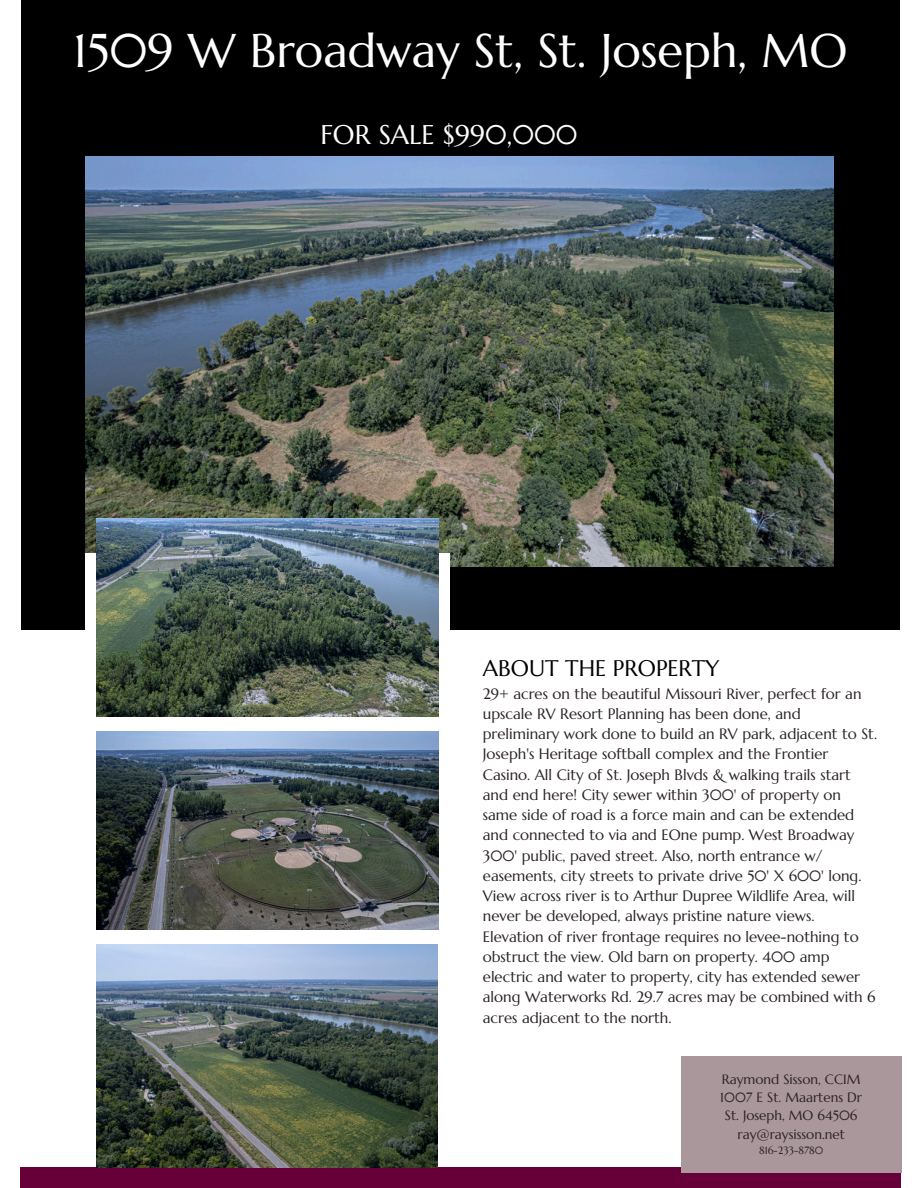
<style>
.page{position:relative;width:918px;height:1188px;background:#fff}
.page>*{position:absolute;margin:0;border:0;box-sizing:border-box;transform-origin:0 0}
.t1{font:47.25px "Marcellus";color:#fff}
.t2{font:27px "Marcellus";color:#fff}
.t3{font:22.5px "Marcellus";color:#000}
.t4{font:15px/20.2px "Marcellus";color:#2a2223}
.t5{font:13.5px "Marcellus";color:#2a2223}
.t6{font:10.5px "Marcellus";color:#2a2223}
</style>
<div class="page">
<div style="left:21px;top:1167px;width:880px;height:21px;background:#670038"></div>
<div style="left:21px;top:0;width:879px;height:630px;background:#000"></div>
<img style="left:85px;top:157px;width:748px;height:409px">
<div style="left:85px;top:553px;width:364px;height:191px;background:#fff"></div>
<img style="left:96px;top:519px;width:342px;height:198px">
<img style="left:96px;top:732px;width:342px;height:198px">
<div style="left:681px;top:1056px;width:220px;height:117px;background:#aa979c"></div>
<img style="left:96px;top:945px;width:342px;height:222px">
<p class="t1" style="left:74px;top:21px;width:775px">1509 W Broadway St, St. Joseph, MO</p>
<p class="t2" style="left:320px;top:118px;width:259px">FOR SALE $990,000</p>
<h2 class="t3" style="left:483px;top:654px;width:238px">ABOUT THE PROPERTY</h2>
<p class="t4" style="left:483px;top:683px;width:396px">29+ acres on the beautiful Missouri River, perfect for an upscale RV Resort Planning has been done, and preliminary work done to build an RV park, adjacent to St.<br>Joseph's Heritage softball complex and the Frontier Casino. All City of St. Joseph Blvds &amp; walking trails start and end here! City sewer within 300' of property on same side of road is a force main and can be extended and connected to via and EOne pump. West Broadway 300' public, paved street. Also, north entrance w/ easements, city streets to private drive 50' X 600' long.<br>View across river is to Arthur Dupree Wildlife Area, will never be developed, always pristine nature views.<br>Elevation of river frontage requires no levee-nothing to obstruct the view. Old barn on property. 400 amp electric and water to property, city has extended sewer along Waterworks Rd. 29.7 acres may be combined with 6 acres adjacent to the north.</p>
<h3 class="t5" style="left:722px;top:1070px;width:140px">Raymond Sisson, CCIM</h3>
<p class="t5" style="left:720px;top:1089px;width:143px">1007 E St. Maartens Dr</p>
<p class="t5" style="left:725px;top:1107px;width:134px">St. Joseph, MO 64506</p>
<p class="t5" style="left:737px;top:1126px;width:109px">ray@raysisson.net</p>
<p class="t6" style="left:759px;top:1143px;width:66px">816-233-8780</p>
</div>
